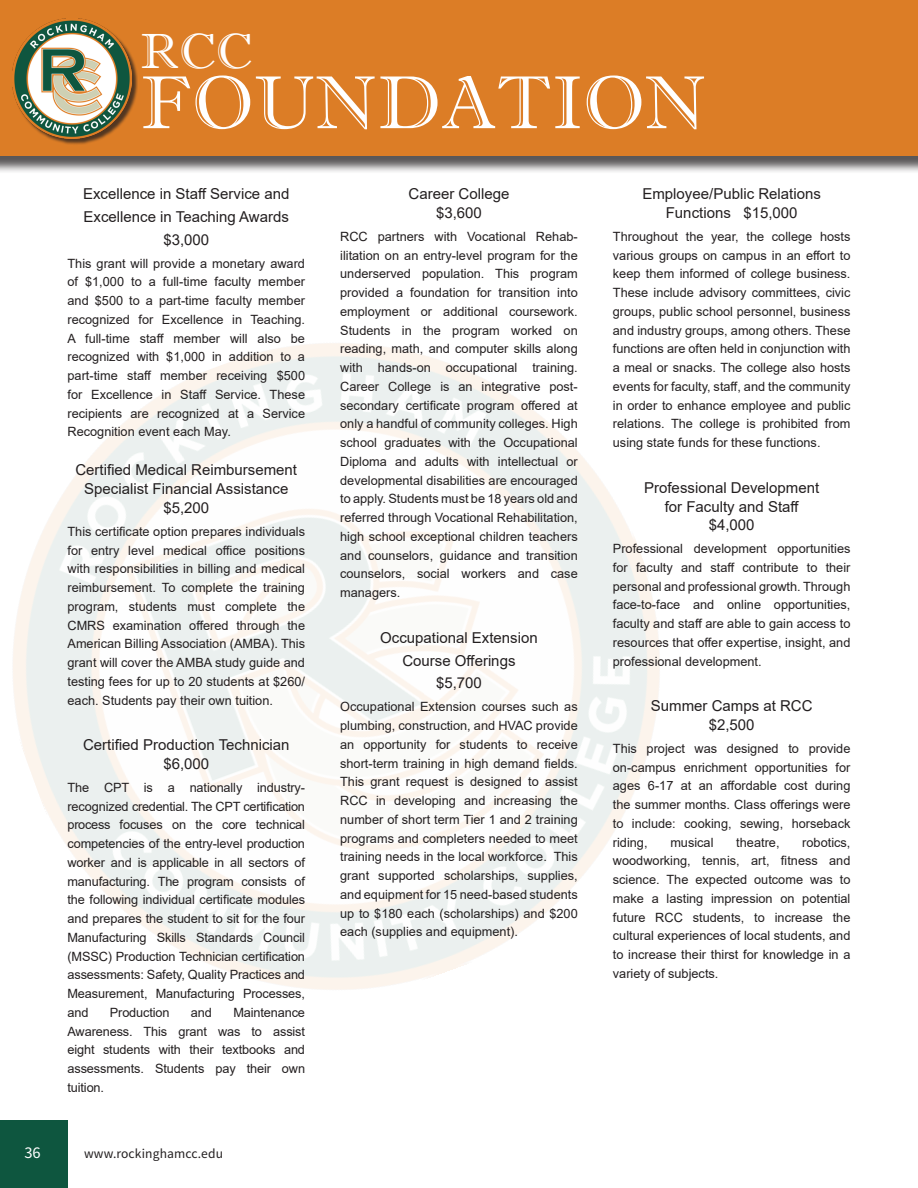
<style>
.page{position:relative;width:918px;height:1188px;background:#fff}
.page>*{position:absolute;margin:0;border:0;box-sizing:border-box;transform-origin:0 0}
.t1{font:75px "Imprint MT Shadow";letter-spacing:.01em;color:#fff}
.t2{font:49.5px "Imprint MT Shadow";color:#fff}
.t3{font:16.5px "Source Sans Pro";color:#fff}
.t4{font:15px/18.8px "Arial";color:#231f20;text-align:center}
.t5{font:13.5px "Source Sans Pro";letter-spacing:.01em;color:#231f20}
.t6{font:12.75px/18.8px "Arial";color:#231f20;text-align:justify}
</style>
<div class="page">
<div style="left:0;top:0;width:918px;height:174px;background:#231f20;opacity:.75"></div>
<div style="left:0;top:0;width:918px;height:156px;background:#dc7d26"></div>
<div style="left:0;top:1120px;width:68px;height:68px;background:#0e563f"></div>
<div style="left:13px;top:20px;width:125px;height:125px;background:#231f20;opacity:.75"></div>
<img style="left:12px;top:19px;width:120px;height:119px">
<p class="t2" style="left:141px;top:22px;width:113px">RCC</p>
<p class="t1" style="left:141px;top:58px;width:566px">FOUNDATION</p>
<p class="t4" style="left:83px;top:185px;width:208px">Excellence in Staff Service and</p>
<p class="t4" style="left:84px;top:207px;width:207px">Excellence in Teaching Awards</p>
<p class="t4" style="left:163px;top:230px;width:47px">$3,000</p>
<p class="t6" style="left:68px;top:254px;width:239px">This grant will provide a monetary award of $1,000 to a full-time faculty member and $500 to a part-time faculty member recognized for Excellence in Teaching.<br>A full-time staff member will also be recognized with $1,000 in addition to a part-time staff member receiving $500 for Excellence in Staff Service. These recipients are recognized at a Service Recognition event each May.</p>
<p class="t4" style="left:75px;top:461px;width:223px">Certified Medical Reimbursement<br>Specialist Financial Assistance $5,200</p>
<p class="t6" style="left:68px;top:522px;width:239px">This certificate option prepares individuals for entry level medical office positions with responsibilities in billing and medical reimbursement. To complete the training program, students must complete the CMRS examination offered through the American Billing Association (AMBA). This grant will cover the AMBA study guide and testing fees for up to 20 students at $260/ each. Students pay their own tuition.</p>
<p class="t4" style="left:83px;top:736px;width:208px">Certified Production Technician $6,000</p>
<p class="t6" style="left:68px;top:778px;width:239px">The CPT is a nationally industry&shy;recognized credential. The CPT certification process focuses on the core technical competencies of the entry-level production worker and is applicable in all sectors of manufacturing. The program consists of the following individual certificate modules and prepares the student to sit for the four Manufacturing Skills Standards Council (MSSC) Production Technician certification assessments: Safety, Quality Practices and Measurement, Manufacturing Processes, and</p>
<p class="t6" style="left:68px;top:1003px;width:239px;text-indent:166px">Maintenance Awareness. This grant was to assist eight students with their textbooks and assessments. Students pay their own tuition.</p>
<p class="t6" style="left:110px;top:1003px;width:61px">Production</p>
<p class="t6" style="left:191px;top:1003px;width:23px">and</p>
<p class="t3" style="left:24px;top:1142px;width:18px">36</p>
<p class="t5" style="left:84px;top:1145px;width:140px">www.rockinghamcc.edu</p>
<p class="t4" style="left:409px;top:185px;width:102px">Career College</p>
<p class="t4" style="left:436px;top:203px;width:47px">$3,600</p>
<p class="t6" style="left:340px;top:227px;width:239px">RCC partners with Vocational Rehab&shy;ilitation on an entry-level program for the underserved population. This program provided a foundation for transition into employment or additional coursework.<br>Students in the program worked on reading, math, and computer skills along with hands-on occupational training.<br>Career College is an integrative post&shy;secondary certificate program offered at only a handful of community colleges. High school graduates with the Occupational Diploma and adults with intellectual or developmental disabilities are encouraged to apply. Students must be 18 years old and referred through Vocational Rehabilitation, high school exceptional children teachers and counselors, guidance and transition counselors, social workers and case managers.</p>
<p class="t4" style="left:380px;top:628px;width:159px">Occupational Extension</p>
<p class="t4" style="left:402px;top:651px;width:115px">Course Offerings</p>
<p class="t4" style="left:436px;top:674px;width:47px">$5,700</p>
<p class="t6" style="left:340px;top:697px;width:239px">Occupational Extension courses such as plumbing, construction, and HVAC provide an opportunity for students to receive short-term training in high demand fields.<br>This grant request is designed to assist RCC in developing and increasing the number of short term Tier 1 and 2 training programs and completers needed to meet training needs in the local workforce. This grant supported scholarships, supplies, and equipment for 15 need-based students up to $180 each (scholarships) and $200 each (supplies and equipment).</p>
<p class="t4" style="left:642px;top:185px;width:180px">Employee/Public Relations<br>Functions $15,000</p>
<p class="t6" style="left:613px;top:227px;width:239px">Throughout the year, the college hosts various groups on campus in an effort to keep them informed of college business.<br>These include advisory committees, civic groups, public school personnel, business and industry groups, among others. These functions are often held in conjunction with a meal or snacks. The college also hosts events for faculty, staff, and the community in order to enhance employee and public relations. The college is prohibited from using state funds for these functions.</p>
<p class="t4" style="left:644px;top:478px;width:177px">Professional Development</p>
<p class="t4" style="left:665px;top:497px;width:136px">for Faculty and Staff</p>
<p class="t4" style="left:709px;top:516px;width:47px">$4,000</p>
<p class="t6" style="left:613px;top:539px;width:239px">Professional development opportunities for faculty and staff contribute to their personal and professional growth. Through face-to-face and online opportunities, faculty and staff are able to gain access to resources that offer expertise, insight, and professional development.</p>
<p class="t4" style="left:651px;top:697px;width:163px">Summer Camps at RCC</p>
<p class="t4" style="left:709px;top:715px;width:47px">$2,500</p>
<p class="t6" style="left:613px;top:739px;width:239px">This project was designed to provide on-campus enrichment opportunities for ages 6-17 at an affordable cost during the summer months. Class offerings were to include: cooking, sewing, horseback riding,</p>
<p class="t6" style="left:613px;top:833px;width:239px;text-indent:189px">robotics, woodworking, tennis, art, fitness and science. The expected outcome was to make a lasting impression on potential future RCC students, to increase the cultural experiences of local students, and to increase their thirst for knowledge in a variety of subjects.</p>
<p class="t6" style="left:670px;top:833px;width:45px">musical</p>
<p class="t6" style="left:736px;top:833px;width:45px">theatre,</p>
</div>
